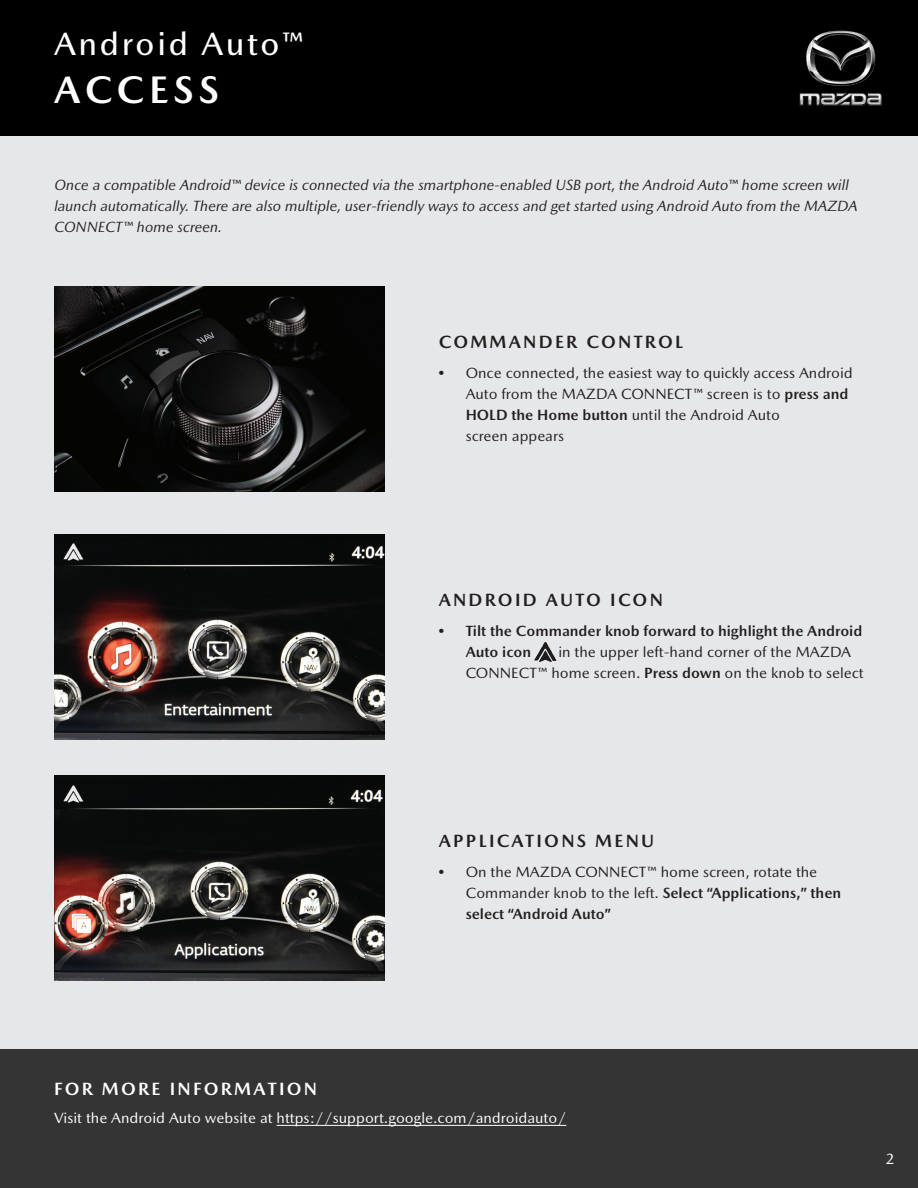
<style>
.page{position:relative;width:918px;height:1188px;background:#fff}
.page>*{position:absolute;margin:0;border:0;box-sizing:border-box;transform-origin:0 0}
.t1{font:700 39px "Mazda Type";letter-spacing:.125em;color:#fff}
.t2{font:500 33px "Mazda Type";letter-spacing:.075em;color:#fff}
.t3{font:700 18px "Mazda Type";letter-spacing:.125em;color:#231f20}
.t4{font:700 18px "Mazda Type";letter-spacing:.125em;color:#fff}
.t5{font:15px/21px "Mazda Type";color:#231f20}
.t6{font:italic 15px/21px "Mazda Type";color:#231f20}
.t7{font:15px "Mazda Type";color:#fff}
.t8{font:700 15px/21px "Mazda Type";color:#231f20}
.s1{font-family:"Arial";font-weight:700}
.s2{font-weight:700}
.s3{font-family:"Arial"}
</style>
<div class="page">
<div style="left:0;top:1048px;width:918px;height:140px;background:#333433"></div>
<div style="left:0;top:0;width:918px;height:136px;background:#000"></div>
<img style="left:799px;top:30px;width:83px;height:76px">
<div style="left:0;top:136px;width:918px;height:912px;background:#e6e7e9"></div>
<img style="left:54px;top:287px;width:331px;height:205px">
<img style="left:54px;top:534px;width:331px;height:205px">
<img style="left:534px;top:642px;width:23px;height:20px">
<hr style="left:277px;top:1125px;width:289px;height:1px;background:#fff">
<img style="left:54px;top:776px;width:331px;height:205px">
<img style="left:61px;top:540px;width:26px;height:23px">
<img style="left:61px;top:782px;width:26px;height:23px">
<h2 class="t2" style="left:54px;top:24px;width:251px">Android Auto™</h2>
<h1 class="t1" style="left:54px;top:66px;width:167px">ACCESS</h1>
<p class="t6" style="left:54px;top:175px;width:805px">Once a compatible Android™ device is connected via the smartphone-enabled USB port, the Android Auto™ home screen will launch automatically. There are also multiple, user-friendly ways to access and get started using Android Auto from the MAZDA<br>CONNECT™ home screen.</p>
<p class="t3" style="left:439px;top:330px;width:246px">COMMANDER CONTROL</p>
<p class="t5" style="left:466px;top:362px;width:389px;text-indent:-27px"><span class="s1">•</span> Once connected, the easiest way to quickly access Android Auto from the MAZDA CONNECT™ screen is to <span class="s2">press and HOLD the Home button</span> until the Android Auto<br>screen appears</p>
<p class="t3" style="left:439px;top:589px;width:226px">ANDROID AUTO ICON</p>
<p class="t8" style="left:466px;top:620px;width:398px;text-indent:-27px"><span class="s3">•</span> Tilt the Commander knob forward to highlight the Android<br>Auto icon</p>
<p class="t5" style="left:466px;top:641px;width:400px;text-indent:93px">in the upper left-hand corner of the MAZDA<br>CONNECT™ home screen. <span class="s2">Press down</span> on the knob to select</p>
<p class="t3" style="left:439px;top:830px;width:217px">APPLICATIONS MENU</p>
<p class="t5" style="left:466px;top:862px;width:377px;text-indent:-27px"><span class="s1">•</span> On the MAZDA CONNECT™ home screen, rotate the<br>Commander knob to the left. <span class="s2">Select “Applications,” then select “Android Auto”</span></p>
<p class="t4" style="left:54px;top:1078px;width:265px">FOR MORE INFORMATION</p>
<p class="t7" style="left:54px;top:1109px;width:514px">Visit the Android Auto website at https://support.google.com/androidauto/</p>
<p class="t7" style="left:885px;top:1150px;width:10px">2</p>
</div>
